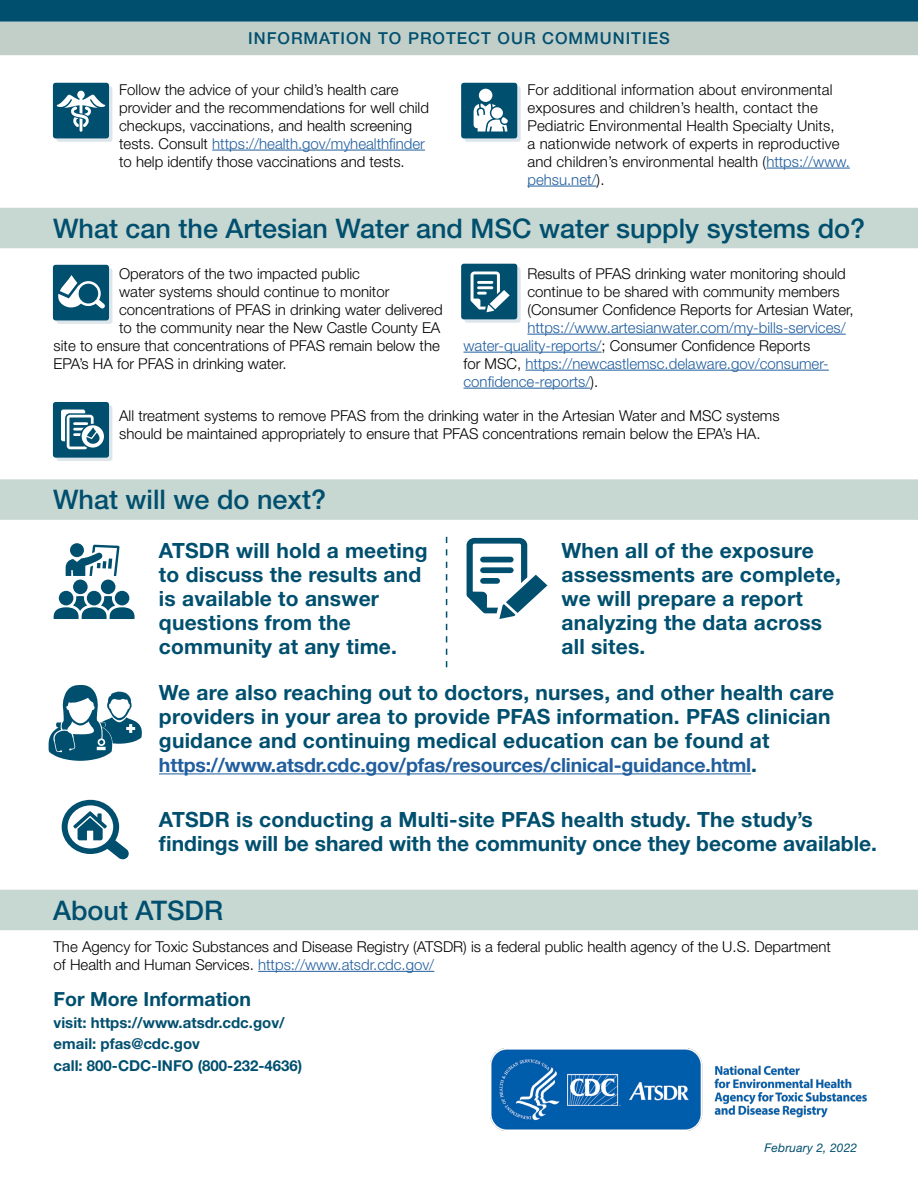
<style>
.page{position:relative;width:918px;height:1188px;background:#fff}
.page>*{position:absolute;margin:0;border:0;box-sizing:border-box;transform-origin:0 0}
.t1{font:500 27px "Helvetica Neue LT Std";color:#004f6e}
.body_text{font:700 21px/24px "Helvetica Neue LT Std";letter-spacing:.01em;color:#004f6e}
.body_text-2{font:700 19.5px "Helvetica Neue LT Std";letter-spacing:-.01em;color:#215e9e}
.body_title{font:700 19.5px "Helvetica Neue LT Std";color:#004f6e}
.t2{font:500 16.5px "Helvetica Neue LT Std";letter-spacing:.06em;color:#004f6e}
.body_text-3{font:300 15px/18px "Helvetica Neue LT Std";color:#000}
.body_text-4{font:300 15px "Helvetica Neue LT Std";color:#215e9e}
.body_title-2{font:700 15px/21px "Helvetica Neue LT Std";color:#004f6e}
.body_text-5{font:italic 12px "Helvetica Neue LT Std";letter-spacing:.01em;color:#004f6e}
.s1{color:#215e9e}
.s2{color:#000}
.s3{font-size:21px;color:#004f6e}
</style>
<div class="page">
<svg style="left:0;top:0;width:918px;height:55px;background:#769ca5"></svg>
<div style="left:0;top:208px;width:918px;height:40px;background:#c7d7d1"></div>
<div style="left:0;top:479px;width:918px;height:41px;background:#c7d7d1"></div>
<div style="left:0;top:890px;width:918px;height:40px;background:#c7d7d1"></div>
<hr style="left:527px;top:334px;width:319px;height:1px;background:#215e9e">
<hr style="left:464px;top:352px;width:138px;height:1px;background:#215e9e">
<hr style="left:525px;top:370px;width:304px;height:1px;background:#215e9e">
<hr style="left:464px;top:388px;width:126px;height:1px;background:#215e9e">
<hr style="left:258px;top:971px;width:176px;height:1px;background:#215e9e">
<img style="left:491px;top:1049px;width:375px;height:82px">
<svg style="left:465px;top:267px;width:56px;height:56px"></svg>
<div style="left:461px;top:264px;width:56px;height:55px;background:#004f6e;border-radius:3px"></div>
<svg style="left:471px;top:271px;width:39px;height:41px"></svg>
<div style="left:56px;top:405px;width:56px;height:56px;background:#dce6eb;border-radius:3px"></div>
<div style="left:53px;top:402px;width:56px;height:56px;background:#004f6e;border-radius:3px"></div>
<svg style="left:81px;top:425px;width:24px;height:23px"></svg>
<div style="left:80px;top:424px;width:25px;height:25px;border:2px solid #004f6e;border-radius:50%"></div>
<svg style="left:61px;top:410px;width:39px;height:39px"></svg>
<svg style="left:56px;top:268px;width:56px;height:56px"></svg>
<div style="left:53px;top:265px;width:56px;height:55px;background:#004f6e;border-radius:3px"></div>
<svg style="left:58px;top:275px;width:47px;height:34px"></svg>
<hr style="left:159px;top:773px;width:592px;height:1px;background:#215e9e">
<div style="left:73px;top:580px;width:15px;height:14px;background:#004f6e;border-radius:50%"></div>
<div style="left:101px;top:580px;width:14px;height:14px;background:#004f6e;border-radius:50%"></div>
<div style="left:87px;top:591px;width:14px;height:14px;background:#004f6e;border-radius:50%"></div>
<div style="left:115px;top:591px;width:14px;height:14px;background:#004f6e;border-radius:50%"></div>
<svg style="left:54px;top:596px;width:81px;height:23px"></svg>
<div style="left:59px;top:591px;width:14px;height:14px;background:#004f6e;border-radius:50%"></div>
<svg style="left:66px;top:545px;width:54px;height:31px"></svg>
<div style="left:70px;top:543px;width:14px;height:14px;background:#004f6e;border-radius:50%"></div>
<svg style="left:467px;top:538px;width:80px;height:81px"></svg>
<svg style="left:49px;top:685px;width:93px;height:76px"></svg>
<svg style="left:446px;top:537px;width:1px;height:130px"></svg>
<svg style="left:62px;top:800px;width:67px;height:60px"></svg>
<svg style="left:56px;top:86px;width:56px;height:56px"></svg>
<div style="left:53px;top:83px;width:56px;height:55px;background:#004f6e;border-radius:3px"></div>
<svg style="left:56px;top:91px;width:50px;height:41px"></svg>
<svg style="left:465px;top:86px;width:56px;height:56px"></svg>
<div style="left:461px;top:83px;width:56px;height:55px;background:#004f6e;border-radius:3px"></div>
<div style="left:479px;top:89px;width:13px;height:13px;background:#fff;border-radius:50%"></div>
<svg style="left:474px;top:104px;width:34px;height:28px"></svg>
<hr style="left:212px;top:150px;width:213px;height:1px;background:#215e9e">
<hr style="left:766px;top:168px;width:84px;height:1px;background:#215e9e">
<hr style="left:527px;top:186px;width:70px;height:1px;background:#215e9e">
<p class="t2" style="left:248px;top:29px;width:423px">INFORMATION TO PROTECT OUR COMMUNITIES</p>
<p class="body_text-3" style="left:119px;top:80px;width:311px">Follow the advice of your child’s health care provider and the recommendations for well child checkups, vaccinations, and health screening tests. Consult <span class="s1">https://health.gov/myhealthfinder </span>to help identify those vaccinations and tests.</p>
<p class="body_text-3" style="left:527px;top:80px;width:324px">For additional information about environmental exposures and children’s health, contact the Pediatric Environmental Health Specialty Units,<br>a nationwide network of experts in reproductive and children’s environmental health (<span class="s1">https://www. pehsu.net/</span>).</p>
<p class="t1" style="left:53px;top:212px;width:814px">What can the Artesian Water and MSC water supply systems do?</p>
<p class="body_text-3" style="left:119px;top:264px;width:242px">Operators of the two impacted public</p>
<p class="body_text-3" style="left:119px;top:282px;width:272px">water systems should continue to monitor</p>
<p class="body_text-3" style="left:119px;top:300px;width:325px">concentrations of PFAS in drinking water delivered</p>
<p class="body_text-3" style="left:119px;top:318px;width:323px">to the community near the New Castle County EA</p>
<p class="body_text-3" style="left:54px;top:336px;width:388px">site to ensure that concentrations of PFAS remain below the</p>
<p class="body_text-3" style="left:54px;top:354px;width:234px">EPA’s HA for PFAS in drinking water.</p>
<p class="body_text-3" style="left:527px;top:264px;width:320px">Results of PFAS drinking water monitoring should</p>
<p class="body_text-3" style="left:527px;top:282px;width:314px">continue to be shared with community members</p>
<p class="body_text-3" style="left:527px;top:300px;width:328px">(Consumer Confidence Reports for Artesian Water,</p>
<p class="body_text-4" style="left:527px;top:318px;width:320px">https://www.artesianwater.com/my-bills-services/</p>
<p class="body_text-3" style="left:464px;top:336px;width:348px"><span class="s1">water-quality-reports/</span>; Consumer Confidence Reports</p>
<p class="body_text-4" style="left:464px;top:354px;width:367px"><span class="s2">for MSC,</span> https://newcastlemsc.delaware.gov/consumer-</p>
<p class="body_text-4" style="left:464px;top:372px;width:136px">confidence-reports/<span class="s2">).</span></p>
<p class="body_text-3" style="left:119px;top:407px;width:662px">All treatment systems to remove PFAS from the drinking water in the Artesian Water and MSC systems should be maintained appropriately to ensure that PFAS concentrations remain below the EPA’s HA.</p>
<p class="t1" style="left:53px;top:484px;width:275px">What will we do next?</p>
<p class="body_text" style="left:159px;top:538px;width:270px">ATSDR will hold a meeting to discuss the results and is available to answer questions from the community at any time.</p>
<p class="body_text" style="left:562px;top:538px;width:281px">When all of the exposure assessments are complete, we will prepare a report analyzing the data across all sites.</p>
<p class="body_text" style="left:159px;top:680px;width:677px">We are also reaching out to doctors, nurses, and other health care providers in your area to provide PFAS information. PFAS clinician guidance and continuing medical education can be found at</p>
<p class="body_text-2" style="left:159px;top:753px;width:599px">https://www.atsdr.cdc.gov/pfas/resources/clinical-guidance.html<span class="s3">.</span></p>
<p class="body_text" style="left:159px;top:807px;width:720px">ATSDR is conducting a Multi-site PFAS health study. The study’s findings will be shared with the community once they become available.</p>
<p class="t1" style="left:53px;top:894px;width:172px">About ATSDR</p>
<p class="body_text-3" style="left:54px;top:937px;width:779px">The Agency for Toxic Substances and Disease Registry (ATSDR) is a federal public health agency of the U.S. Department of Health and Human Services. <span class="s1">https://www.atsdr.cdc.gov/</span></p>
<p class="body_title" style="left:54px;top:987px;width:199px">For More Information</p>
<p class="body_title-2" style="left:54px;top:1011px;width:233px">visit: https://www.atsdr.cdc.gov/ email: pfas@cdc.gov</p>
<p class="body_title-2" style="left:54px;top:1055px;width:250px">call: 800-CDC-INFO (800-232-4636)</p>
<p class="body_text-5" style="left:765px;top:1140px;width:94px">February 2, 2022</p>
</div>
